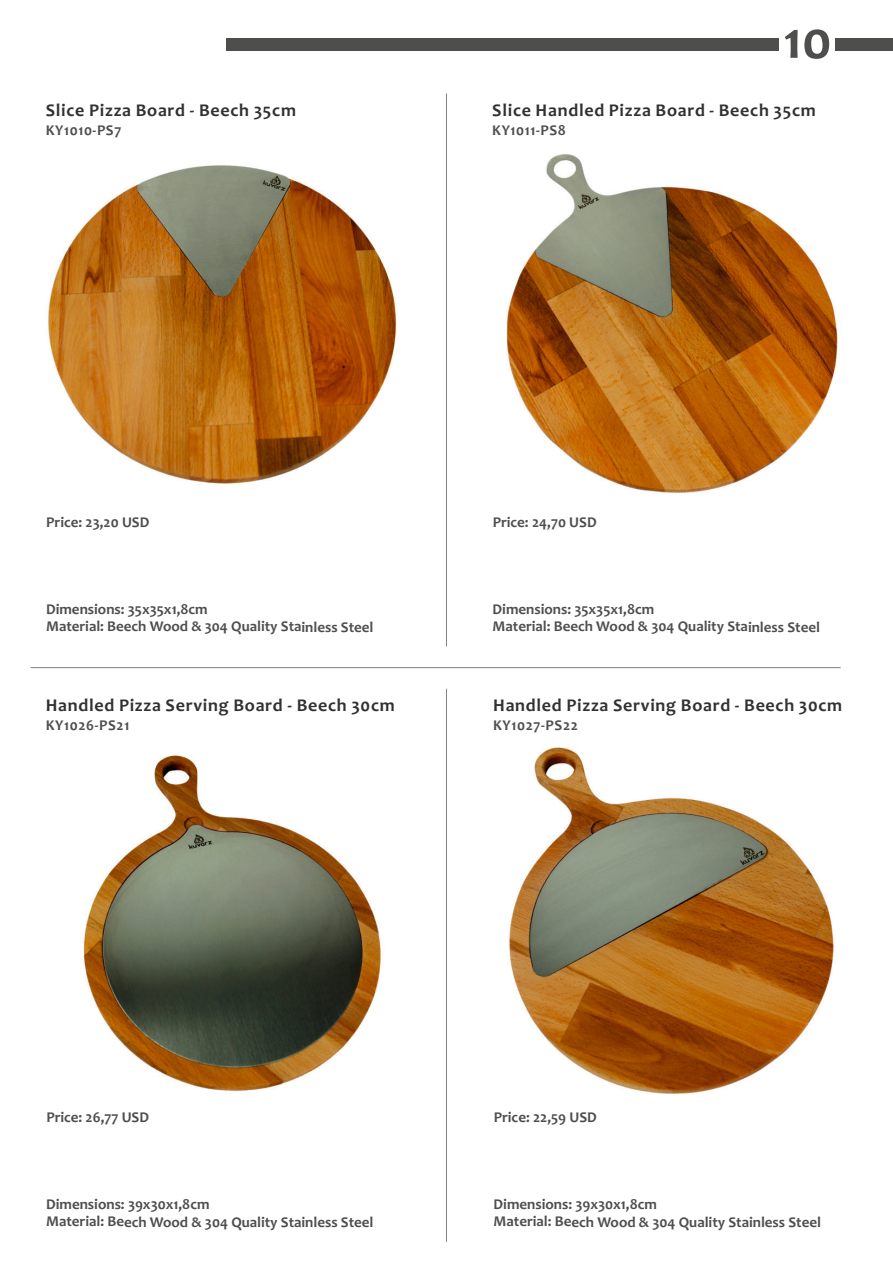
<style>
.page{position:relative;width:893px;height:1263px;background:#fff}
.page>*{position:absolute;margin:0;border:0;box-sizing:border-box;transform-origin:0 0}
.t1{font:700 54px "Candara";color:#4e4e4d}
.t2{font:700 18px "Candara";letter-spacing:.04em;color:#313130}
.t3{font:700 15px/17.5px "Candara";color:#4e4e4d}
.t4{font:700 15px "Candara";letter-spacing:.04em;color:#4e4e4d}
</style>
<div class="page">
<img style="left:48px;top:165px;width:349px;height:319px">
<img style="left:506px;top:154px;width:332px;height:339px">
<img style="left:83px;top:755px;width:298px;height:336px">
<img style="left:509px;top:747px;width:325px;height:347px">
<hr style="left:592px;top:667px;width:249px;height:1px;background:#818281">
<hr style="left:187px;top:667px;width:156px;height:1px;background:#818281">
<hr style="left:31px;top:667px;width:156px;height:1px;background:#818281">
<hr style="left:343px;top:667px;width:249px;height:1px;background:#818281">
<hr style="left:446px;top:93px;width:1px;height:277px;background:#818281">
<hr style="left:446px;top:370px;width:1px;height:276px;background:#818281">
<hr style="left:446px;top:689px;width:1px;height:276px;background:#818281">
<hr style="left:446px;top:965px;width:1px;height:277px;background:#818281">
<div style="left:835px;top:38px;width:58px;height:13px;background:#4e4e4d"></div>
<div style="left:226px;top:38px;width:553px;height:13px;background:#4e4e4d"></div>
<p class="t2" style="left:46px;top:103px;width:252px">Slice Pizza Board - Beech 35cm</p>
<p class="t4" style="left:46px;top:124px;width:77px">KY1010-PS7</p>
<h1 class="t1" style="left:783px;top:19px;width:50px">10</h1>
<p class="t2" style="left:492px;top:103px;width:325px">Slice Handled Pizza Board - Beech 35cm</p>
<p class="t4" style="left:492px;top:124px;width:75px">KY1011-PS8</p>
<p class="t3" style="left:46px;top:514px;width:105px">Price: 23,20 USD</p>
<p class="t3" style="left:493px;top:514px;width:105px">Price: 24,70 USD</p>
<p class="t3" style="left:46px;top:602px;width:329px">Dimensions: 35x35x1,8cm<br>Material: Beech Wood &amp; 304 Quality Stainless Steel</p>
<p class="t3" style="left:493px;top:602px;width:329px">Dimensions: 35x35x1,8cm<br>Material: Beech Wood &amp; 304 Quality Stainless Steel</p>
<p class="t2" style="left:46px;top:698px;width:350px">Handled Pizza Serving Board - Beech 30cm</p>
<p class="t4" style="left:46px;top:719px;width:85px">KY1026-PS21</p>
<p class="t2" style="left:493px;top:698px;width:350px">Handled Pizza Serving Board - Beech 30cm</p>
<p class="t4" style="left:493px;top:719px;width:86px">KY1027-PS22</p>
<p class="t3" style="left:46px;top:1110px;width:104px">Price: 26,77 USD</p>
<p class="t3" style="left:46px;top:1197px;width:329px">Dimensions: 39x30x1,8cm<br>Material: Beech Wood &amp; 304 Quality Stainless Steel</p>
<p class="t3" style="left:494px;top:1110px;width:105px">Price: 22,59 USD</p>
<p class="t3" style="left:494px;top:1197px;width:329px">Dimensions: 39x30x1,8cm<br>Material: Beech Wood &amp; 304 Quality Stainless Steel</p>
</div>
